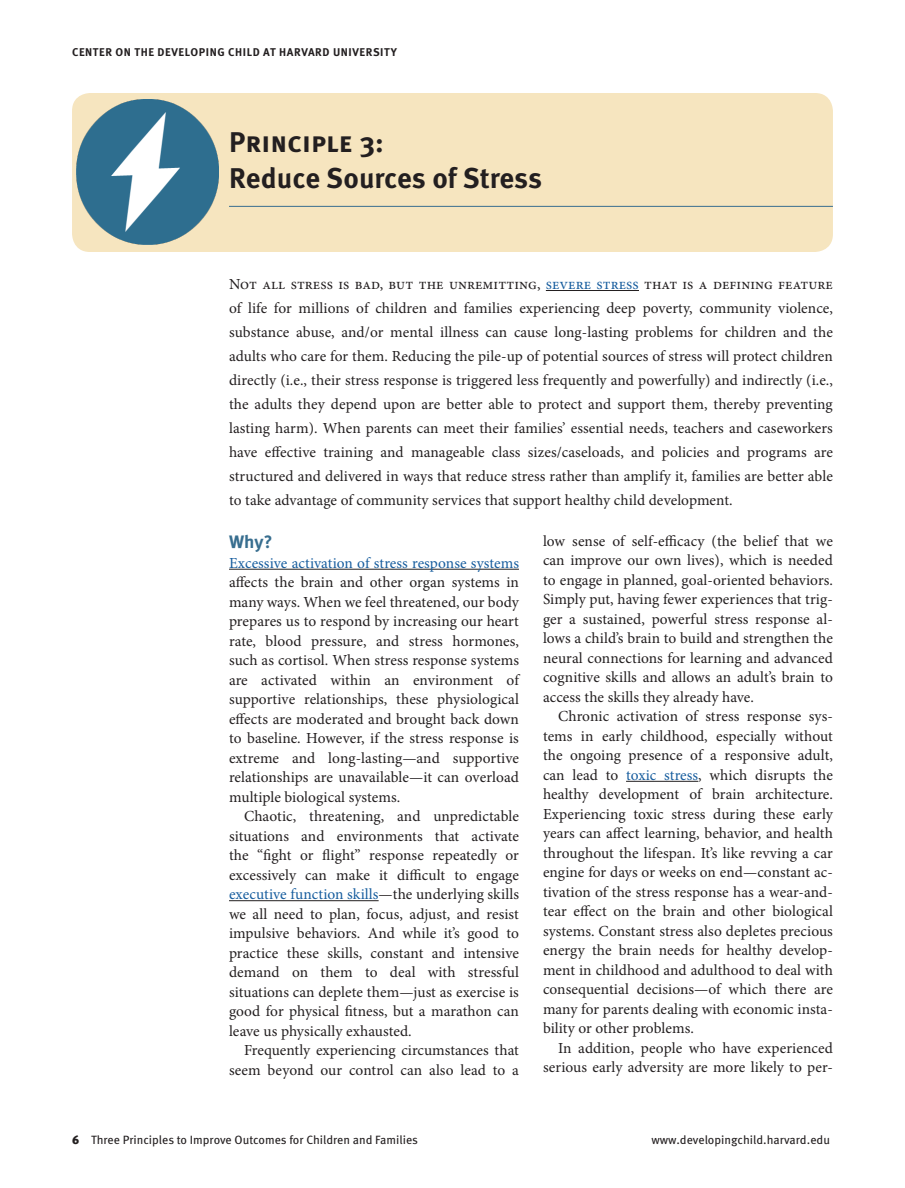
<style>
.page{position:relative;width:905px;height:1188px;background:#fff}
.page>*{position:absolute;margin:0;border:0;box-sizing:border-box;transform-origin:0 0}
.subhed_1{font:700 28.5px/36px "Meta OT";letter-spacing:.005em;color:#231f20}
.intro_text_no_indent{font:700 18px "Meta OT";color:#386e8f}
.intro_text_no_indent-2{font:15.3px/19.5px "Minion Pro";color:#231f20;text-align:justify}
.sidebar1_text{font:12px "Meta OT";color:#231f20}
.header_left{font:700 11.25px "Meta OT";letter-spacing:.05em;color:#231f20}
.s1{color:#175d9e}
.s2{font-weight:900}
</style>
<div class="page">
<div style="left:72px;top:93px;width:760px;height:159px;background:#f6e5bf;border-radius:18px"></div>
<hr style="left:229px;top:206px;width:603px;height:1px;background:#386e8f">
<img style="left:77px;top:100px;width:141px;height:145px">
<hr style="left:546px;top:290px;width:93px;height:1px;background:#231f20">
<hr style="left:229px;top:569px;width:290px;height:1px;background:#231f20">
<hr style="left:229px;top:900px;width:149px;height:1px;background:#231f20">
<hr style="left:626px;top:781px;width:72px;height:1px;background:#231f20">
<p class="header_left" style="left:72px;top:45px;width:326px">CENTER ON THE DEVELOPING CHILD AT HARVARD UNIVERSITY</p>
<p class="subhed_1" style="left:229px;top:124px;width:314px">Principle 3:<br>Reduce Sources of Stress</p>
<p class="intro_text_no_indent-2" style="left:229px;top:272px;width:605px;line-height:24px">Not all stress is bad, but the unremitting, <span class="s1">severe stress</span> that is a defining feature of life for millions of children and families experiencing deep poverty, community violence, substance abuse, and/or mental illness can cause long-lasting problems for children and the adults who care for them. Reducing the pile-up of potential sources of stress will protect children directly (i.e., their stress response is triggered less frequently and powerfully) and indirectly (i.e., the adults they depend upon are better able to protect and support them, thereby preventing lasting harm). When parents can meet their families’ essential needs, teachers and caseworkers have effective training and manageable class sizes/caseloads, and policies and programs are structured and delivered in ways that reduce stress rather than amplify it, families are better able to take advantage of community services that support healthy child development.</p>
<p class="intro_text_no_indent" style="left:229px;top:531px;width:45px">Why?</p>
<p class="intro_text_no_indent-2" style="left:229px;top:553px;width:293px"><span class="s1">Excessive activation of stress response systems </span>affects the brain and other organ systems in many ways. When we feel threatened, our body prepares us to respond by increasing our heart rate, blood pressure, and stress hormones, such as cortisol. When stress response systems are activated within an environment of supportive relationships, these physiological effects are moderated and brought back down to baseline. However, if the stress response is extreme and long-lasting—and supportive relationships are unavailable—it can overload multiple biological systems.</p>
<p class="intro_text_no_indent-2" style="left:229px;top:807px;width:291px;text-indent:15px">Chaotic, threatening, and unpredictable situations and environments that activate the “fight or flight” response repeatedly or excessively can make it difficult to engage <span class="s1">executive function skills</span>—the underlying skills we all need to plan, focus, adjust, and resist impulsive behaviors. And while it’s good to practice these skills, constant and intensive demand on them to deal with stressful situations can deplete them—just as exercise is good for physical fitness, but a marathon can leave us physically exhausted.</p>
<p class="intro_text_no_indent-2" style="left:229px;top:1041px;width:291px;text-align:right">Frequently experiencing circumstances that seem beyond our control can also lead to a</p>
<p class="intro_text_no_indent-2" style="left:543px;top:531px;width:291px">low sense of self-efficacy (the belief that we can improve our own lives), which is needed to engage in planned, goal-oriented behaviors.<br>Simply put, having fewer experiences that trig&shy;ger a sustained, powerful stress response al&shy;lows a child’s brain to build and strengthen the neural connections for learning and advanced cognitive skills and allows an adult’s brain to access the skills they already have.</p>
<p class="intro_text_no_indent-2" style="left:543px;top:707px;width:292px;text-indent:15px">Chronic activation of stress response sys&shy;tems in early childhood, especially without the ongoing presence of a responsive adult, can lead to <span class="s1">toxic stress</span>, which disrupts the healthy development of brain architecture.<br>Experiencing toxic stress during these early years can affect learning, behavior, and health throughout the lifespan. It’s like revving a car engine for days or weeks on end—constant ac&shy;tivation of the stress response has a wear-and&shy;tear effect on the brain and other biological systems. Constant stress also depletes precious energy the brain needs for healthy develop&shy;ment in childhood and adulthood to deal with consequential decisions—of which there are many for parents dealing with economic insta&shy;bility or other problems.</p>
<p class="intro_text_no_indent-2" style="left:543px;top:1038px;width:291px;text-align:right">In addition, people who have experienced serious early adversity are more likely to per-</p>
<p class="sidebar1_text" style="left:72px;top:1132px;width:347px"><span class="s2">6</span> Three Principles to Improve Outcomes for Children and Families</p>
<p class="sidebar1_text" style="left:651px;top:1132px;width:180px">www.developingchild.harvard.edu</p>
</div>
